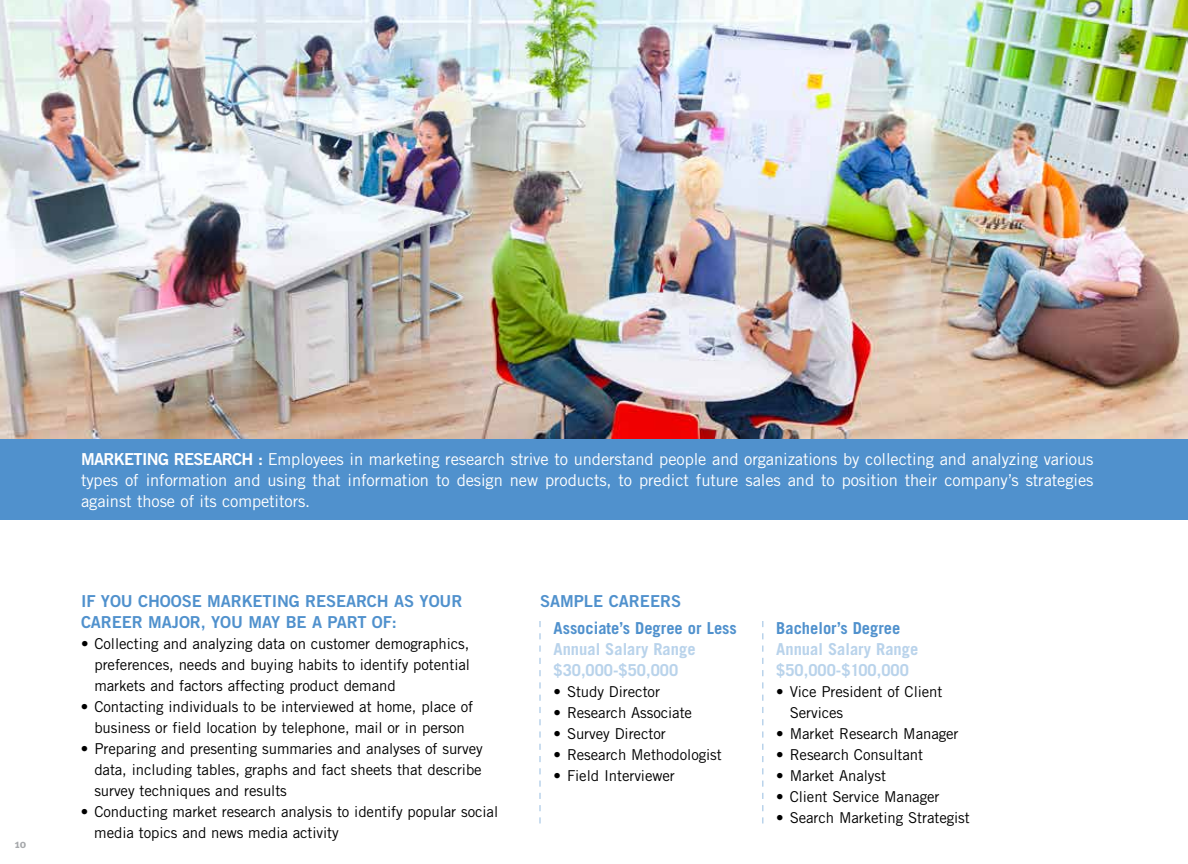
<style>
.page{position:relative;width:1188px;height:864px;background:#fff}
.page>*{position:absolute;margin:0;border:0;box-sizing:border-box;transform-origin:0 0}
.t1{font:16.5px/21px "Trade Gothic";letter-spacing:-.005em;color:#fff;text-align:justify}
.t2{font:16.5px/21px "Trade Gothic Bold Two";letter-spacing:-.005em;color:#5091cd}
.t3{font:700 16.5px/21px "Trade Gothic";color:#b9d3eb}
.t4{font:700 16.5px "Trade Gothic";color:#5091cd}
.t5{font:16.5px "Trade Gothic Bold Two";color:#fff}
.t6{font:15px/21px "Trade Gothic";letter-spacing:-.005em;color:#000;text-align:justify}
.t7{font:700 12px "Meta";color:#a7a9ac}
.s1{font-family:"Trade Gothic Bold Two"}
</style>
<div class="page">
<img style="left:0;top:0;width:1188px;height:439px">
<div style="left:0;top:439px;width:1188px;height:81px;background:#5091cd"></div>
<svg style="left:539px;top:621px;width:2px;height:203px"></svg>
<svg style="left:762px;top:621px;width:2px;height:203px"></svg>
<p class="t7" style="left:14px;top:837px;width:13px">10</p>
<p class="t1" style="left:81px;top:448px;width:1014px;text-indent:151px"><span class="s1">CH :</span> Employees in marketing research strive to understand people and organizations by collecting and analyzing various types of information and using that information to design new products, to predict future sales and to position their company’s strategies against those of its competitors.</p>
<p class="t5" style="left:81px;top:449px;width:12px">MARKE</p>
<p class="t5" style="left:134px;top:449px;width:18px">TING</p>
<p class="t5" style="left:174px;top:449px;width:11px">RESEAR</p>
<p class="t2" style="left:81px;top:591px;width:383px;text-indent:286px">CH AS YOUR<br>CAREER MAJOR, YOU MAY BE A PART OF:</p>
<p class="t6" style="left:94px;top:633px;width:377px;text-indent:-13px">• Collecting and analyzing data on customer demographics, preferences, needs and buying habits to identify potential markets and factors affecting product demand</p>
<p class="t6" style="left:81px;top:696px;width:394px;text-align:center">• Contacting individuals to be interviewed at home, place of business or field location by telephone, mail or in person</p>
<p class="t6" style="left:94px;top:738px;width:390px;text-indent:-13px">• Preparing and presenting summaries and analyses of survey data, including tables, graphs and fact sheets that describe survey techniques and results</p>
<p class="t6" style="left:94px;top:801px;width:405px;text-indent:-13px">• Conducting market research analysis to identify popular social media topics and news media activity</p>
<p class="t2" style="left:81px;top:591px;width:138px">I F YOU CHOOSE MARKE</p>
<p class="t2" style="left:263px;top:591px;width:19px">TING</p>
<p class="t2" style="left:305px;top:591px;width:11px">RESEAR</p>
<p class="t2" style="left:540px;top:591px;width:141px">SAMPLE CAREERS</p>
<p class="t4" style="left:554px;top:618px;width:185px">Associate’s Degree or Less</p>
<p class="t3" style="left:554px;top:638px;width:144px">Annual Salary Range $30,000-$50,000</p>
<p class="t6" style="left:554px;top:681px;width:108px">• Study Director</p>
<p class="t6" style="left:554px;top:702px;width:140px">• Research Associate</p>
<p class="t6" style="left:554px;top:723px;width:114px">• Survey Director</p>
<p class="t6" style="left:554px;top:744px;width:170px">• Research Methodologist</p>
<p class="t6" style="left:554px;top:765px;width:123px">• Field Interviewer</p>
<p class="t4" style="left:776px;top:618px;width:126px">Bachelor’s Degree</p>
<p class="t3" style="left:776px;top:638px;width:144px">Annual Salary Range $50,000-$100,000</p>
<p class="t6" style="left:790px;top:681px;width:154px;text-indent:-13px">• Vice President of Client<br>Services</p>
<p class="t6" style="left:776px;top:723px;width:184px">• Market Research Manager</p>
<p class="t6" style="left:776px;top:744px;width:148px">• Research Consultant</p>
<p class="t6" style="left:776px;top:765px;width:111px">• Market Analyst</p>
<p class="t6" style="left:776px;top:786px;width:165px">• Client Service Manager</p>
<p class="t6" style="left:776px;top:807px;width:195px">• Search Marketing Strategist</p>
</div>
